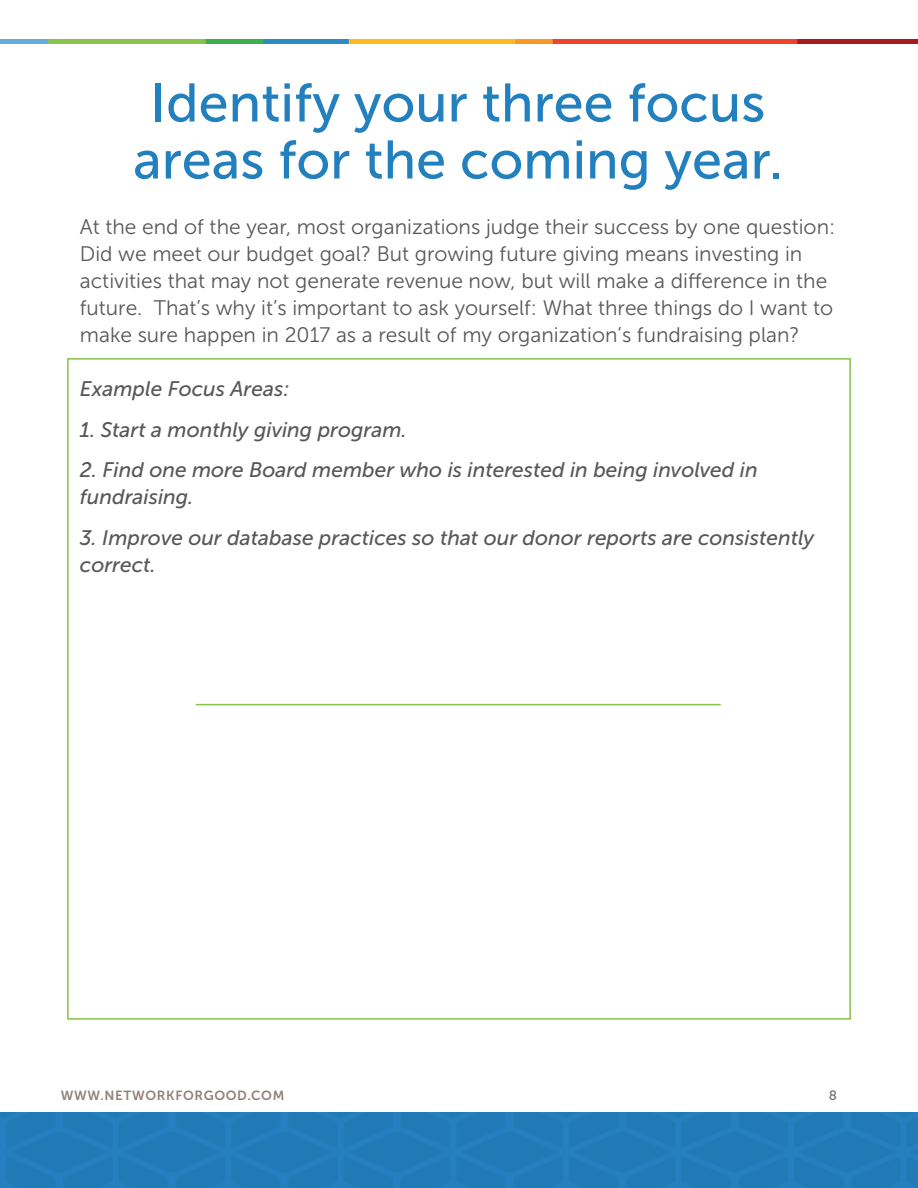
<style>
.page{position:relative;width:918px;height:1188px;background:#fff}
.page>*{position:absolute;margin:0;border:0;box-sizing:border-box;transform-origin:0 0}
.Headline_1{font:54px/57px "Museo Sans 500";color:#2380bf;text-align:center}
.Body_Copy{font:21px/27px "Museo Sans 300";color:#57585a}
.Body_Copy-2{font:italic 21px/27px "Museo Sans 500";color:#57585a}
.t1{font:13.5px "Museo Sans 500";color:#6c6d70}
.t2{font:13.2px "Museo Sans 700";letter-spacing:.05em;color:#90817d}
</style>
<div class="page">
<hr style="left:196px;top:704px;width:525px;height:1px;background:#85c249">
<img style="left:0;top:39px;width:918px;height:4px">
<img style="left:0;top:1112px;width:918px;height:76px">
<p class="Headline_1" style="left:133px;top:75px;width:651px">Identify your three focus areas for the coming year.</p>
<p class="Body_Copy" style="left:80px;top:214px;width:757px">At the end of the year, most organizations judge their success by one question:<br>Did we meet our budget goal? But growing future giving means investing in activities that may not generate revenue now, but will make a difference in the future. That’s why it’s important to ask yourself: What three things do I want to make sure happen in 2017 as a result of my organization’s fundraising plan?</p>
<p class="Body_Copy-2" style="left:80px;top:376px;width:211px">Example Focus Areas:</p>
<p class="Body_Copy-2" style="left:80px;top:416px;width:328px">1. Start a monthly giving program.</p>
<p class="Body_Copy-2" style="left:80px;top:457px;width:679px">2. Find one more Board member who is interested in being involved in fundraising.</p>
<p class="Body_Copy-2" style="left:80px;top:524px;width:736px">3. Improve our database practices so that our donor reports are consistently correct.</p>
<p class="t2" style="left:61px;top:1088px;width:225px">WWW.NETWORKFORGOOD.COM</p>
<p class="t1" style="left:829px;top:1087px;width:10px">8</p>
</div>
